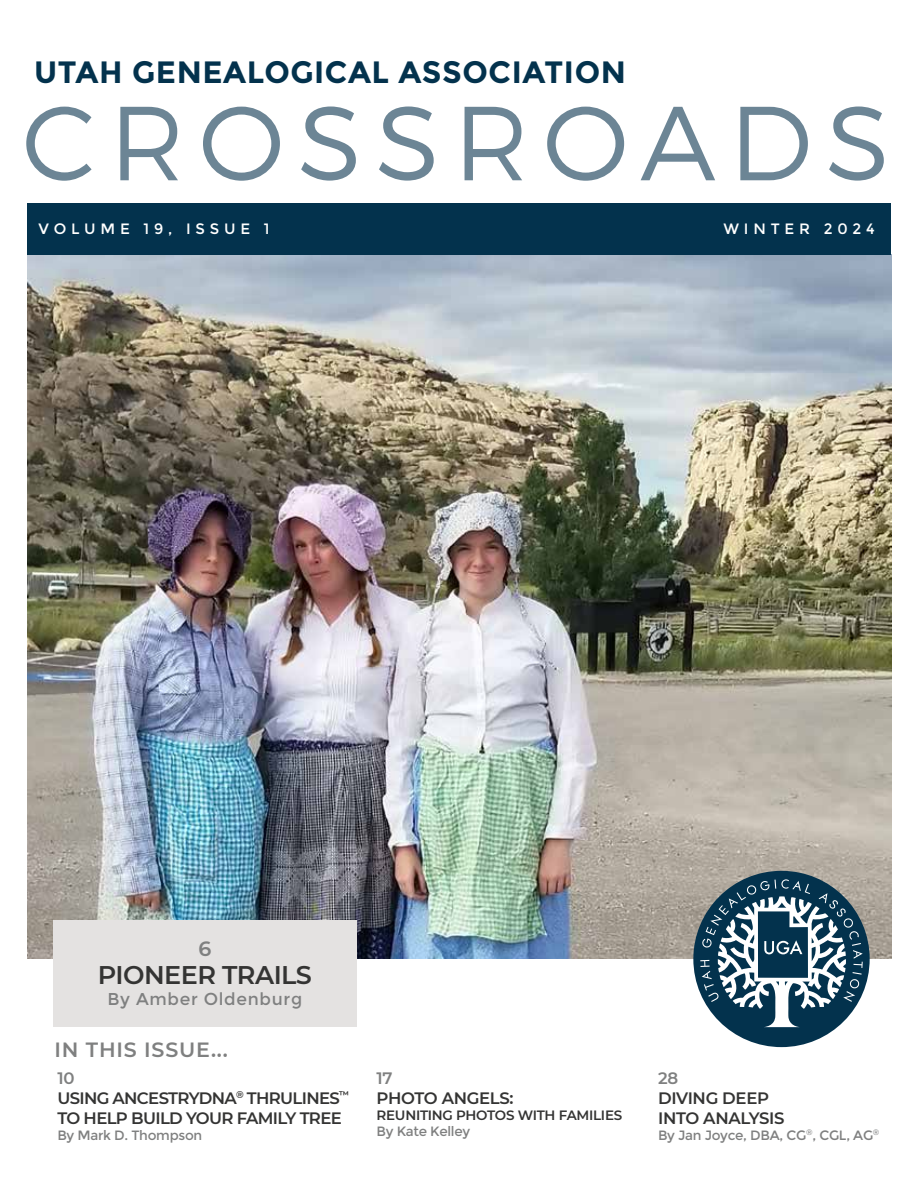
<style>
.page{position:relative;width:918px;height:1188px;background:#fff}
.page>*{position:absolute;margin:0;border:0;box-sizing:border-box;transform-origin:0 0}
.t1{font:300 105px "Montserrat";letter-spacing:.13em;color:#6c8595}
.t2{font:700 30.9px "Montserrat";letter-spacing:.02em;color:#03324d}
.t3{font:600 25.5px "Montserrat";letter-spacing:-.02em;color:#343433}
.t4{font:600 20.55px "Montserrat";letter-spacing:.04em;color:#7f8080}
.t5{font:17.1px "Montserrat";letter-spacing:.04em;color:#7f8080}
.t6{font:600 16.5px/19.8px "Montserrat";letter-spacing:-.04em;color:#343433}
.t7{font:600 16.5px/19.8px "Montserrat";letter-spacing:-.02em;color:#343433}
.t8{font:600 16.5px "Montserrat";color:#7f8080}
.t9{font:15px "Montserrat";letter-spacing:.32em;color:#fff}
.t10{font:13.5px "Montserrat";letter-spacing:-.02em;color:#7f8080}
.t11{font:600 13.5px "Montserrat";letter-spacing:-.02em;color:#343433}
.s1{color:#7f8080}
</style>
<div class="page">
<img style="left:27px;top:255px;width:864px;height:704px">
<div style="left:27px;top:203px;width:864px;height:52px;background:#03324d"></div>
<div style="left:53px;top:920px;width:304px;height:107px;background:#e4e2e1"></div>
<div style="left:693px;top:871px;width:177px;height:176px;background:#03324d;border-radius:50%"></div>
<svg style="left:700px;top:879px;width:163px;height:148px"></svg>
<h2 class="t2" style="left:34px;top:53px;width:593px">UTAH GENEALOGICAL ASSOCIATION</h2>
<h1 class="t1" style="left:22px;top:79px;width:869px">CROSSROADS</h1>
<p class="t9" style="left:39px;top:220px;width:232px">VOLUME 19, ISSUE 1</p>
<p class="t9" style="left:723px;top:220px;width:153px">WINTER 2024</p>
<p class="t4" style="left:198px;top:934px;width:14px">6</p>
<h3 class="t3" style="left:98px;top:957px;width:216px">PIONEER TRAILS</h3>
<p class="t5" style="left:107px;top:989px;width:196px">By Amber Oldenburg</p>
<p class="t4" style="left:54px;top:1035px;width:175px">IN THIS ISSUE...</p>
<p class="t6" style="left:57px;top:1068px;width:293px"><span class="s1">10<br></span>USING ANCESTRYDNA<sup>®</sup> THRULINES<sup>™<br></sup>TO HELP BUILD YOUR FAMILY TREE</p>
<p class="t10" style="left:57px;top:1127px;width:146px">By Mark D. Thompson</p>
<p class="t8" style="left:377px;top:1067px;width:17px">17</p>
<p class="t7" style="left:377px;top:1087px;width:138px">PHOTO ANGELS:</p>
<p class="t11" style="left:377px;top:1106px;width:247px">REUNITING PHOTOS WITH FAMILIES</p>
<p class="t10" style="left:377px;top:1124px;width:95px">By Kate Kelley</p>
<p class="t8" style="left:658px;top:1067px;width:22px">28</p>
<p class="t7" style="left:658px;top:1087px;width:128px">DIVING DEEP<br>INTO ANALYSIS</p>
<p class="t10" style="left:658px;top:1127px;width:223px">By Jan Joyce, DBA, CG<sup>®</sup>, CGL, AG<sup>®</sup></p>
</div>
